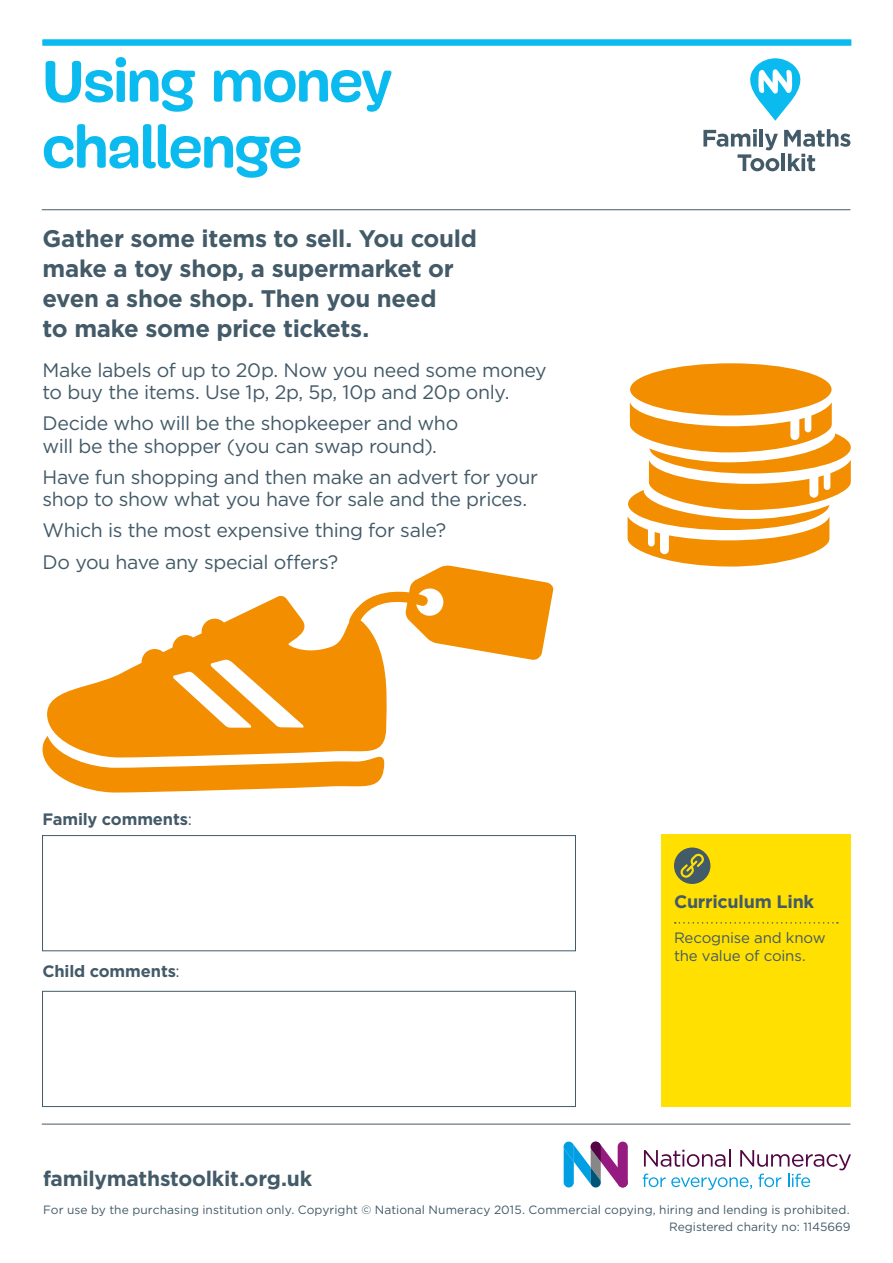
<style>
.page{position:relative;width:893px;height:1263px;background:#fff}
.page>*{position:absolute;margin:0;border:0;box-sizing:border-box;transform-origin:0 0}
.t1{font:700 60px/66px "Mija";letter-spacing:-.01em;color:#0bbbef}
.t2{font:700 24px/30px "Gotham";letter-spacing:-.015em;color:#435a68}
.t3{font:700 21px "Gotham";letter-spacing:-.015em;color:#435a68}
.t4{font:19.5px/22.5px "Gotham";letter-spacing:-.015em;color:#435a68}
.t5{font:700 18px "Gotham";letter-spacing:-.015em;color:#435a68}
.t6{font:700 16.5px "Gotham";letter-spacing:-.01em;color:#435a68}
.t7{font:15px/18px "Gotham";letter-spacing:-.01em;color:#435a68}
.t8{font:12px/17px "Gotham";letter-spacing:.005em;color:#435a68;text-align:right}
.s1{font-weight:400}
</style>
<div class="page">
<svg style="left:643px;top:1149px;width:208px;height:41px"></svg>
<svg style="left:564px;top:1141px;width:64px;height:47px"></svg>
<div style="left:618px;top:1141px;width:10px;height:46px;background:#951b81;border-radius:5px"></div>
<hr style="left:42px;top:1124px;width:808px;height:1px;background:#435a68">
<div style="left:42px;top:835px;width:534px;height:116px;background:#fff;border:1px solid #435a68"></div>
<div style="left:42px;top:991px;width:534px;height:116px;background:#fff;border:1px solid #435a68"></div>
<div style="left:661px;top:835px;width:189px;height:272px;background:#ffe000"></div>
<svg style="left:675px;top:922px;width:163px;height:1px"></svg>
<div style="left:674px;top:847px;width:36px;height:37px;background:#435a68;border-radius:50%"></div>
<svg style="left:680px;top:854px;width:24px;height:24px"></svg>
<svg style="left:750px;top:58px;width:51px;height:63px"></svg>
<svg style="left:703px;top:129px;width:147px;height:42px"></svg>
<hr style="left:42px;top:209px;width:808px;height:1px;background:#435a68">
<div style="left:43px;top:40px;width:808px;height:6px;background:#0bbbef"></div>
<div style="left:630px;top:363px;width:201px;height:52px;background:#f28e00;border-radius:50%"></div>
<svg style="left:628px;top:402px;width:223px;height:164px"></svg>
<svg style="left:375px;top:565px;width:179px;height:95px;fill:#f28e00"></svg>
<svg style="left:43px;top:736px;width:341px;height:56px"></svg>
<svg style="left:47px;top:596px;width:340px;height:161px;fill:#f28e00"></svg>
<h1 class="t1" style="left:43px;top:49px;width:351px">Using money challenge</h1>
<p class="t2" style="left:43px;top:224px;width:436px">Gather some items to sell. You could make a toy shop, a supermarket or even a shoe shop. Then you need<br>to make some price tickets.</p>
<p class="t4" style="left:43px;top:358px;width:506px">Make labels of up to 20p. Now you need some money to buy the items. Use 1p, 2p, 5p, 10p and 20p only.</p>
<p class="t4" style="left:43px;top:412px;width:417px">Decide who will be the shopkeeper and who will be the shopper (you can swap round).</p>
<p class="t4" style="left:43px;top:465px;width:497px">Have fun shopping and then make an advert for your shop to show what you have for sale and the prices.</p>
<p class="t4" style="left:43px;top:515px;width:405px;line-height:31px">Which is the most expensive thing for sale?<br>Do you have any special offers?</p>
<p class="t6" style="left:43px;top:808px;width:151px">Family comments<span class="s1">:</span></p>
<p class="t6" style="left:43px;top:961px;width:139px">Child comments<span class="s1">:</span></p>
<p class="t5" style="left:674px;top:889px;width:142px">Curriculum Link</p>
<p class="t7" style="left:674px;top:928px;width:153px">Recognise and know the value of coins.</p>
<p class="t3" style="left:43px;top:1164px;width:271px">familymathstoolkit.org.uk</p>
<p class="t8" style="left:43px;top:1201px;width:809px">For use by the purchasing institution only. Copyright © National Numeracy 2015. Commercial copying, hiring and lending is prohibited.<br>Registered charity no: 1145669</p>
</div>
